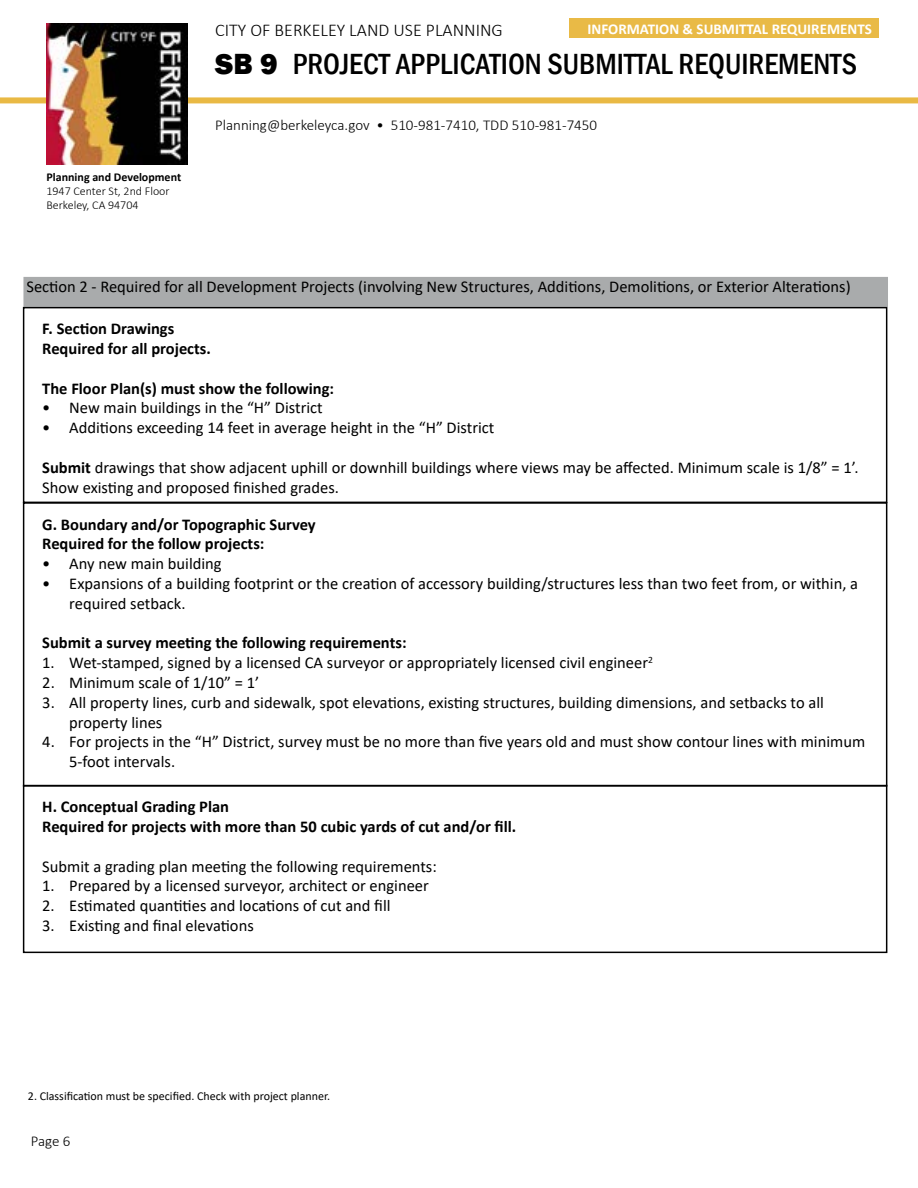
<style>
.page{position:relative;width:918px;height:1188px;background:#fff}
.page>*{position:absolute;margin:0;border:0;box-sizing:border-box;transform-origin:0 0}
.t1{font:500 condensed 30px "Franklin Gothic";color:#000}
.t2{font:300 18px "Calibri";color:#000}
.t3{font:16.5px/19.8px "Calibri";color:#000}
.t4{font:700 16.5px/19.8px "Calibri";color:#000}
.t5{font:700 15px "Calibri";color:#fff}
.t6{font:300 15px "Calibri";color:#000}
.t7{font:12px "Calibri";color:#000}
.t8{font:300 12px/14.4px "Calibri";color:#000}
.t9{font:700 12px "Calibri";color:#000}
.s1{font-weight:800;font-stretch:normal}
.s2{font-weight:700}
</style>
<div class="page">
<div style="left:0;top:97px;width:918px;height:6px;background:#e9b944"></div>
<img style="left:46px;top:23px;width:141px;height:141px">
<div style="left:25px;top:278px;width:862px;height:27px;background:#a9abac"></div>
<div style="left:23px;top:277px;width:865px;height:30px;border:3px solid #a9abac"></div>
<div style="left:23px;top:307px;width:864px;height:196px;border:2px solid #000"></div>
<div style="left:23px;top:785px;width:864px;height:168px;border:2px solid #000"></div>
<div style="left:23px;top:502px;width:864px;height:285px;border:2px solid #000"></div>
<div style="left:569px;top:18px;width:310px;height:20px;background:#e9ba46"></div>
<p class="t2" style="left:215px;top:19px;width:289px">CITY OF BERKELEY LAND USE PLANNING</p>
<p class="t5" style="left:621px;top:18px;width:251px">INFORMATION &amp; SUBMITTAL CHECKLIST</p>
<p class="t5" style="left:588px;top:18px;width:286px">INFORMATION &amp; SUBMITTAL REQUIREMENTS</p>
<h1 class="t1" style="left:215px;top:44px;width:644px"><span class="s1">SB 9</span> PROJECT APPLICATION SUBMITTAL REQUIREMENTS</h1>
<p class="t9" style="left:46px;top:168px;width:136px">Planning and Development</p>
<p class="t8" style="left:46px;top:184px;width:125px">1947 Center St, 2nd Floor<br>Berkeley, CA 94704</p>
<p class="t6" style="left:215px;top:116px;width:383px">Planning@berkeleyca.gov • 510-981-7410, TDD 510-981-7450</p>
<p class="t3" style="left:26px;top:276px;width:826px">Section 2 - Required for all Development Projects (involving New Structures, Additions, Demolitions, or Exterior Alterations)</p>
<p class="t4" style="left:42px;top:319px;width:170px">F. Section Drawings<br>Required for all projects.</p>
<p class="t4" style="left:42px;top:378px;width:293px">The Floor Plan(s) must show the following:</p>
<p class="t3" style="left:42px;top:398px;width:282px">• New main buildings in the “H” District</p>
<p class="t3" style="left:42px;top:417px;width:454px">• Additions exceeding 14 feet in average height in the “H” District</p>
<p class="t3" style="left:42px;top:457px;width:818px"><span class="s2">Submit</span> drawings that show adjacent uphill or downhill buildings where views may be affected. Minimum scale is 1/8” = 1’.<br>Show existing and proposed finished grades.</p>
<p class="t4" style="left:42px;top:514px;width:275px">G. Boundary and/or Topographic Survey<br>Required for the follow projects:</p>
<p class="t3" style="left:42px;top:553px;width:181px">• Any new main building</p>
<p class="t3" style="left:69px;top:573px;width:790px;text-indent:-27px">• Expansions of a building footprint or the creation of accessory building/structures less than two feet from, or within, a required setback.</p>
<p class="t4" style="left:42px;top:633px;width:366px">Submit a survey meeting the following requirements:</p>
<p class="t3" style="left:42px;top:652px;width:612px">1. Wet-stamped, signed by a licensed CA surveyor or appropriately licensed civil engineer<sup>2</sup></p>
<p class="t3" style="left:42px;top:672px;width:219px">2. Minimum scale of 1/10” = 1’</p>
<p class="t3" style="left:69px;top:692px;width:756px;text-indent:-27px">3. All property lines, curb and sidewalk, spot elevations, existing structures, building dimensions, and setbacks to all property lines</p>
<p class="t3" style="left:69px;top:732px;width:797px;text-indent:-27px">4. For projects in the “H” District, survey must be no more than five years old and must show contour lines with minimum<br>5-foot intervals.</p>
<p class="t4" style="left:42px;top:797px;width:475px">H. Conceptual Grading Plan<br>Required for projects with more than 50 cubic yards of cut and/or fill.</p>
<p class="t3" style="left:42px;top:856px;width:396px">Submit a grading plan meeting the following requirements:</p>
<p class="t3" style="left:42px;top:876px;width:388px">1. Prepared by a licensed surveyor, architect or engineer</p>
<p class="t3" style="left:42px;top:895px;width:350px">2. Estimated quantities and locations of cut and fill</p>
<p class="t3" style="left:42px;top:915px;width:213px">3. Existing and final elevations</p>
<p class="t7" style="left:28px;top:1087px;width:304px">2. Classification must be specified. Check with project planner.</p>
<p class="t6" style="left:31px;top:1131px;width:41px">Page 6</p>
</div>
